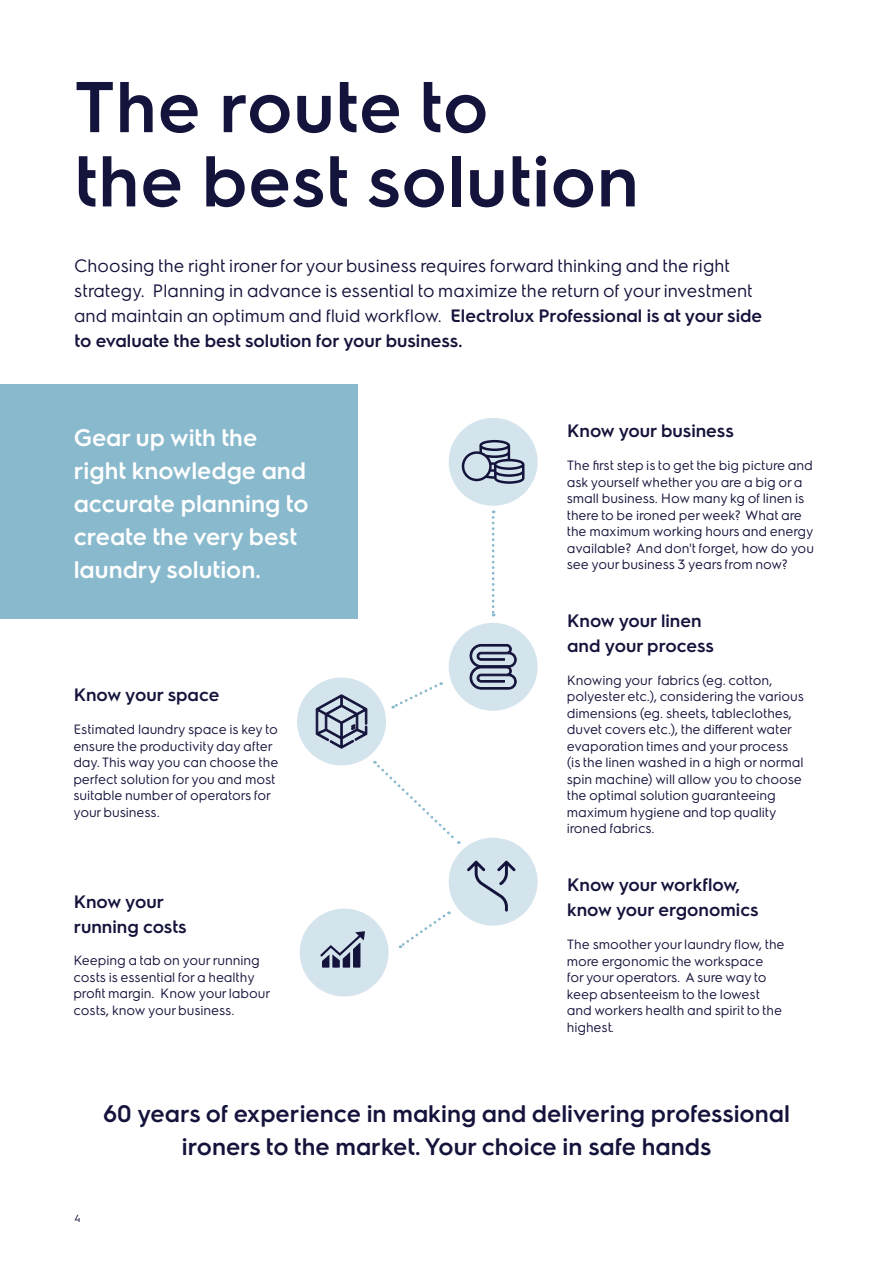
<style>
.page{position:relative;width:893px;height:1263px;background:#fff}
.page>*{position:absolute;margin:0;border:0;box-sizing:border-box;transform-origin:0 0}
.t1{font:600 72px/74.2px "Electrolux Sans";letter-spacing:.01em;color:#14133b}
.t2{font:600 24px/33px "Electrolux Sans";color:#14133b;text-align:center}
.t3{font:600 24px/33px "Electrolux Sans";color:#fff}
.t4{font:18px/24.8px "Electrolux Sans";color:#14133b}
.t5{font:600 18px/24.8px "Electrolux Sans";color:#14133b}
.t6{font:13.5px/16.5px "Electrolux Sans";color:#14133b}
.t7{font:10.5px "Electrolux Sans";color:#14133b}
.s1{font-weight:600}
</style>
<div class="page">
<div style="left:297px;top:677px;width:89px;height:88px;background:#d3e4ec;border-radius:50%"></div>
<div style="left:449px;top:623px;width:89px;height:88px;background:#d3e4ec;border-radius:50%"></div>
<div style="left:449px;top:838px;width:89px;height:88px;background:#d3e4ec;border-radius:50%"></div>
<div style="left:300px;top:908px;width:89px;height:88px;background:#d3e4ec;border-radius:50%"></div>
<svg style="left:469px;top:644px;width:47px;height:46px"></svg>
<div style="left:449px;top:418px;width:89px;height:88px;background:#d3e4ec;border-radius:50%"></div>
<svg style="left:467px;top:861px;width:48px;height:50px"></svg>
<svg style="left:462px;top:440px;width:62px;height:44px"></svg>
<svg style="left:492px;top:511px;width:2px;height:105px"></svg>
<svg style="left:391px;top:682px;width:51px;height:27px"></svg>
<svg style="left:374px;top:761px;width:86px;height:83px"></svg>
<svg style="left:398px;top:911px;width:51px;height:37px"></svg>
<svg style="left:320px;top:931px;width:45px;height:37px"></svg>
<svg style="left:316px;top:694px;width:52px;height:55px"></svg>
<div style="left:0;top:385px;width:357px;height:234px;background:#89b9cd"></div>
<h1 class="t1" style="left:74px;top:65px;width:566px">The route to<br>the best solution</h1>
<p class="t4" style="left:74px;top:253px;width:689px">Choosing the right ironer for your business requires forward thinking and the right strategy. Planning in advance is essential to maximize the return of your investment and maintain an optimum and fluid workflow. <span class="s1">Electrolux Professional is at your side to evaluate the best solution for your business.</span></p>
<h2 class="t3" style="left:74px;top:419px;width:236px">Gear up with the right knowledge and accurate planning to create the very best laundry solution.</h2>
<h3 class="t5" style="left:567px;top:418px;width:168px">Know your business</h3>
<p class="t6" style="left:567px;top:457px;width:249px">The first step is to get the big picture and ask yourself whether you are a big or a small business. How many kg of linen is there to be ironed per week? What are the maximum working hours and energy available? And don't forget, how do you see your business 3 years from now?</p>
<h3 class="t5" style="left:74px;top:682px;width:147px">Know your space</h3>
<p class="t6" style="left:74px;top:721px;width:206px">Estimated laundry space is key to ensure the productivity day after day. This way you can choose the perfect solution for you and most suitable number of operators for your business.</p>
<h3 class="t5" style="left:74px;top:888px;width:114px">Know your running costs</h3>
<p class="t6" style="left:74px;top:951px;width:198px">Keeping a tab on your running costs is essential for a healthy profit margin. Know your labour costs, know your business.</p>
<h3 class="t5" style="left:567px;top:607px;width:148px">Know your linen and your process</h3>
<p class="t6" style="left:567px;top:671px;width:239px">Knowing your fabrics (eg. cotton, polyester etc.), considering the various dimensions (eg. sheets, tableclothes, duvet covers etc.), the different water evaporation times and your process (is the linen washed in a high or normal spin machine) will allow you to choose the optimal solution guaranteeing maximum hygiene and top quality ironed fabrics.</p>
<h3 class="t5" style="left:567px;top:871px;width:193px">Know your workflow, know your ergonomics</h3>
<p class="t6" style="left:567px;top:935px;width:219px">The smoother your laundry flow, the more ergonomic the workspace<br>for your operators. A sure way to keep absenteeism to the lowest and workers health and spirit to the highest.</p>
<p class="t7" style="left:74px;top:1210px;width:8px">4</p>
<h2 class="t2" style="left:103px;top:1096px;width:688px">60 years of experience in making and delivering professional ironers to the market. Your choice in safe hands</h2>
</div>
